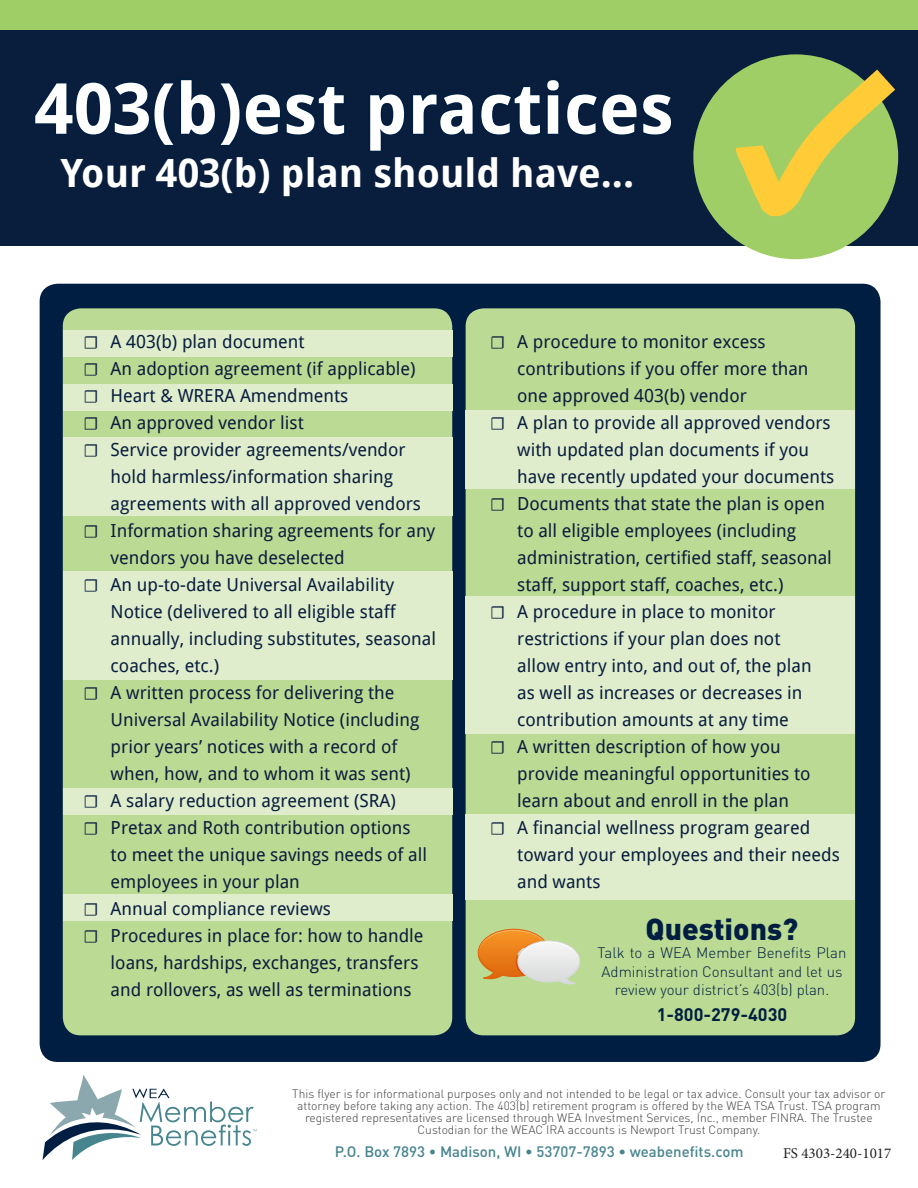
<style>
.page{position:relative;width:918px;height:1188px;background:#fff}
.page>*{position:absolute;margin:0;border:0;box-sizing:border-box;transform-origin:0 0}
.t1{font:700 70.5px "Droid Sans";color:#fff}
.t2{font:700 39px "Droid Sans";color:#fff}
.t3{font:900 30px "DIN";color:#001e41}
.t4{font:18px/27px "Droid Sans";color:#091d3d}
.t5{font:700 18px "DIN";color:#001e41}
.t6{font:300 15px/18.1px "DIN";color:#001e41}
.t7{font:500 15px "DIN";color:#47858e}
.t8{font:15px "Minion Pro";color:#231f20}
.t9{font:300 12px/12px "DIN";color:#3e3e3f;text-align:center}
.s1{font-family:"Minion Pro"}
</style>
<div class="page">
<div style="left:40px;top:284px;width:841px;height:778px;background:#001e41;border-radius:18px"></div>
<div style="left:466px;top:308px;width:389px;height:727px;background:#bbda93;border-radius:18px"></div>
<div style="left:63px;top:308px;width:389px;height:727px;background:#bbda93;border-radius:18px"></div>
<div style="left:0;top:0;width:918px;height:30px;background:#9fce66"></div>
<div style="left:0;top:30px;width:918px;height:216px;background:#091d3d"></div>
<div style="left:693px;top:54px;width:205px;height:205px;background:#9fce66;border-radius:50%"></div>
<svg style="left:722px;top:54px;width:177px;height:187px"></svg>
<svg style="left:43px;top:1075px;width:214px;height:85px"></svg>
<div style="left:63px;top:331px;width:389px;height:26px;background:#dfedcd"></div>
<div style="left:63px;top:384px;width:389px;height:26px;background:#dfedcd"></div>
<div style="left:63px;top:437px;width:389px;height:79px;background:#dfedcd"></div>
<div style="left:63px;top:571px;width:389px;height:109px;background:#dfedcd"></div>
<div style="left:63px;top:788px;width:389px;height:26px;background:#dfedcd"></div>
<div style="left:63px;top:894px;width:389px;height:27px;background:#dfedcd"></div>
<div style="left:466px;top:410px;width:389px;height:79px;background:#dfedcd"></div>
<div style="left:466px;top:596px;width:389px;height:138px;background:#dfedcd"></div>
<div style="left:466px;top:814px;width:389px;height:85px;background:#dfedcd"></div>
<svg style="left:478px;top:929px;width:102px;height:56px"></svg>
<p class="t1" style="left:35px;top:68px;width:640px">403(b)est practices</p>
<p class="t2" style="left:60px;top:150px;width:575px">Your 403(b) plan should have...</p>
<p class="t4" style="left:84px;top:328px;width:222px"><span class="s1">☐</span> A 403(b) plan document</p>
<p class="t4" style="left:84px;top:355px;width:333px"><span class="s1">☐</span> An adoption agreement (if applicable)</p>
<p class="t4" style="left:84px;top:382px;width:266px"><span class="s1">☐</span> Heart &amp; WRERA Amendments</p>
<p class="t4" style="left:84px;top:409px;width:222px"><span class="s1">☐</span> An approved vendor list</p>
<p class="t4" style="left:111px;top:436px;width:312px;text-indent:-27px"><span class="s1">☐</span> Service provider agreements/vendor hold harmless/information sharing agreements with all approved vendors</p>
<p class="t4" style="left:111px;top:517px;width:326px;text-indent:-27px"><span class="s1">☐</span> Information sharing agreements for any vendors you have deselected</p>
<p class="t4" style="left:111px;top:571px;width:327px;text-indent:-27px"><span class="s1">☐</span> An up-to-date Universal Availability Notice (delivered to all eligible staff annually, including substitutes, seasonal coaches, etc.)</p>
<p class="t4" style="left:111px;top:679px;width:310px;text-indent:-27px"><span class="s1">☐</span> A written process for delivering the Universal Availability Notice (including prior years’ notices with a record of when, how, and to whom it was sent)</p>
<p class="t4" style="left:84px;top:787px;width:314px"><span class="s1">☐</span> A salary reduction agreement (SRA)</p>
<p class="t4" style="left:111px;top:814px;width:318px;text-indent:-27px"><span class="s1">☐</span> Pretax and Roth contribution options to meet the unique savings needs of all employees in your plan</p>
<p class="t4" style="left:84px;top:895px;width:249px"><span class="s1">☐</span> Annual compliance reviews</p>
<p class="t4" style="left:111px;top:922px;width:314px;text-indent:-27px"><span class="s1">☐</span> Procedures in place for: how to handle loans, hardships, exchanges, transfers and rollovers, as well as terminations</p>
<p class="t4" style="left:517px;top:328px;width:293px;text-indent:-27px"><span class="s1">☐</span> A procedure to monitor excess contributions if you offer more than one approved 403(b) vendor</p>
<p class="t4" style="left:517px;top:409px;width:319px;text-indent:-27px"><span class="s1">☐</span> A plan to provide all approved vendors with updated plan documents if you have recently updated your documents</p>
<p class="t4" style="left:517px;top:490px;width:316px;text-indent:-27px"><span class="s1">☐</span> Documents that state the plan is open to all eligible employees (including administration, certified staff, seasonal staff, support staff, coaches, etc.)</p>
<p class="t4" style="left:517px;top:598px;width:296px;text-indent:-27px"><span class="s1">☐</span> A procedure in place to monitor restrictions if your plan does not allow entry into, and out of, the plan as well as increases or decreases in contribution amounts at any time</p>
<p class="t4" style="left:517px;top:733px;width:295px;text-indent:-27px"><span class="s1">☐</span> A written description of how you provide meaningful opportunities to learn about and enroll in the plan</p>
<p class="t4" style="left:517px;top:814px;width:324px;text-indent:-27px"><span class="s1">☐</span> A financial wellness program geared toward your employees and their needs and wants</p>
<p class="t3" style="left:646px;top:909px;width:154px">Questions?</p>
<p class="t6" style="left:598px;top:943px;width:250px">Talk to a WEA Member Benefits Plan<br>Administration Consultant and let us</p>
<p class="t6" style="left:615px;top:980px;width:216px">review your district’s 403(b) plan.</p>
<p class="t5" style="left:657px;top:1002px;width:132px">1-800-279-4030</p>
<p class="t9" style="left:292px;top:1087px;width:595px">This flyer is for informational purposes only and not intended to be legal or tax advice. Consult your tax advisor or attorney before taking any action. The 403(b) retirement program is offered by the WEA TSA Trust. TSA program registered representatives are licensed through WEA Investment Services, Inc., member FINRA. The Trustee Custodian for the WEAC IRA accounts is Newport Trust Company.</p>
<p class="t7" style="left:335px;top:1142px;width:410px">P.O. Box 7893 • Madison, WI • 53707-7893 • weabenefits.com</p>
<p class="t8" style="left:783px;top:1143px;width:110px">FS 4303-240-1017</p>
</div>
